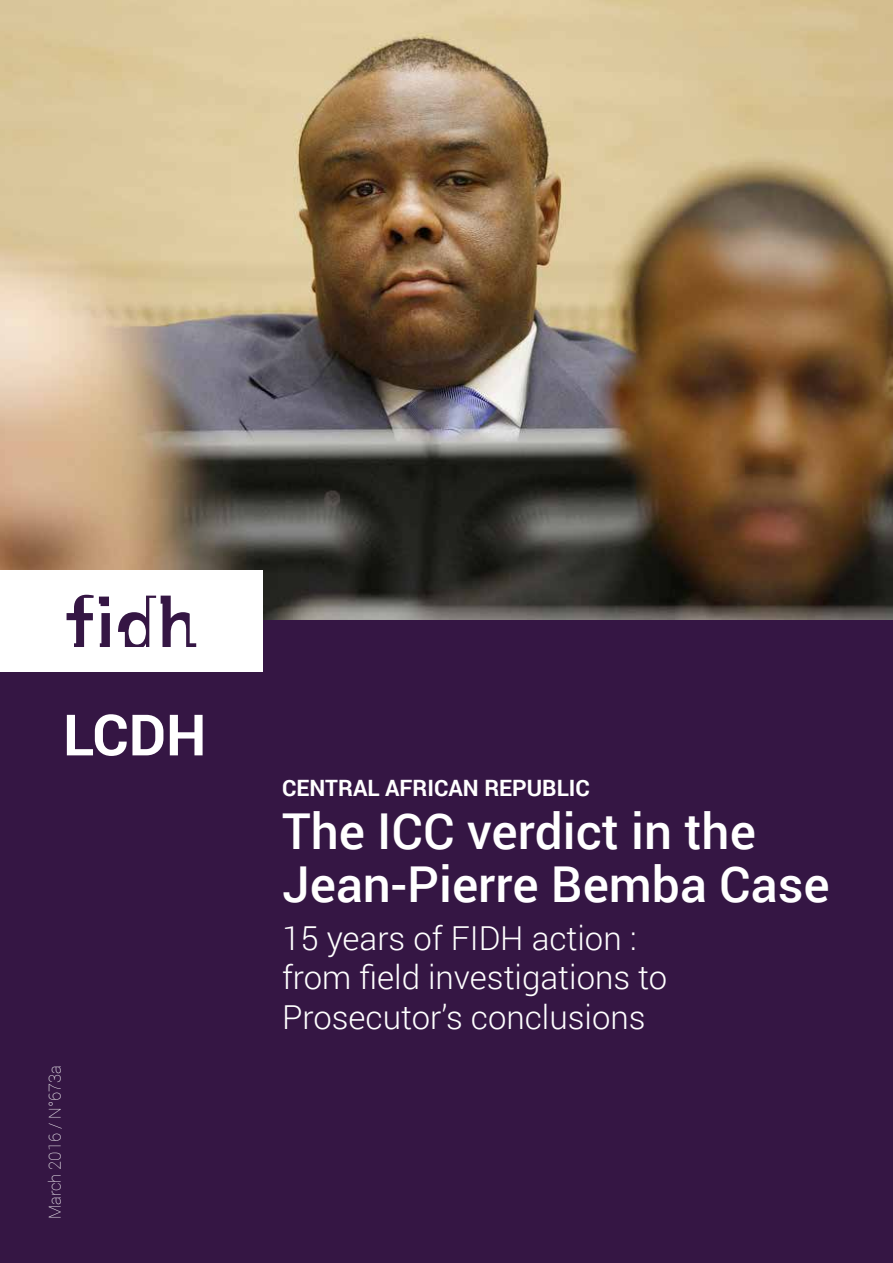
<style>
.page{position:relative;width:893px;height:1263px;background:#fff}
.page>*{position:absolute;margin:0;border:0;box-sizing:border-box;transform-origin:0 0}
.t1{font:700 57px "Roboto";color:#fff}
.t2{font:500 49.5px/52.5px "Roboto";color:#fff}
.t3{font:300 33px/39.6px "Roboto";color:#fff}
.t4{font:700 22.5px "Roboto";color:#fff}
.t5{font:100 16.5px "Roboto";color:#fff}
</style>
<div class="page">
<img style="left:0;top:0;width:893px;height:621px">
<div style="left:0;top:621px;width:893px;height:642px;background:#351644"></div>
<div style="left:0;top:570px;width:263px;height:102px;background:#fff"></div>
<svg style="left:118px;top:596px;width:78px;height:51px"></svg>
<svg style="left:67px;top:595px;width:43px;height:52px"></svg>
<h1 class="t1" style="left:63px;top:695px;width:145px">LCDH</h1>
<p class="t5" style="left:43px;top:1219px;width:155px;rotate:-90deg">March 2016 / N°673a</p>
<p class="t4" style="left:282px;top:772px;width:308px">CENTRAL AFRICAN REPUBLIC</p>
<h2 class="t2" style="left:282px;top:803px;width:549px">The ICC verdict in the<br>Jean-Pierre Bemba Case</h2>
<p class="t3" style="left:282px;top:917px;width:387px">15 years of FIDH action : from field investigations to<br>Prosecutor’s conclusions</p>
</div>
